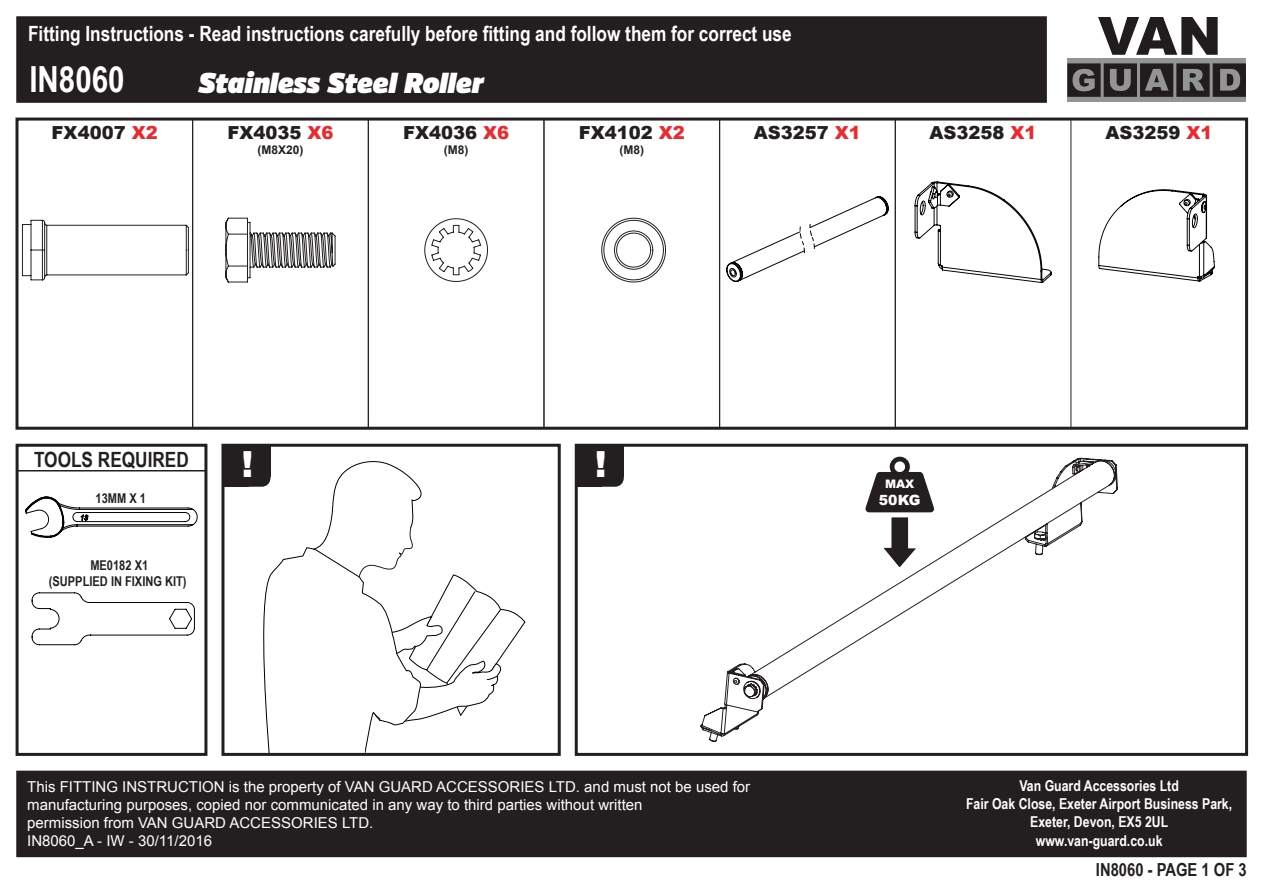
<style>
.page{position:relative;width:1263px;height:893px;background:#fff}
.page>*{position:absolute;margin:0;border:0;box-sizing:border-box;transform-origin:0 0}
.t1{font:700 36px "Arial Narrow";color:#fff}
.t2{font:900 36px "Arial";color:#fff}
.t3{font:italic 900 27px "Vinkel";color:#fff}
.t4{font:700 21px "Arial Narrow";color:#fff}
.t5{font:700 21px "Arial Narrow";color:#231f20}
.t6{font:900 18px "Arial";color:#231f20}
.t7{font:700 18px "Arial Narrow";color:#231f20}
.t8{font:15px/18px "Arial";color:#fff}
.t9{font:700 15px/18px "Arial Narrow";color:#fff;text-align:center}
.t10{font:900 14.1px "Arial";color:#fff}
.t11{font:700 13.5px/16.2px "Arial Narrow";color:#231f20;text-align:center}
.t12{font:700 12px "Arial";color:#231f20}
.t13{font:900 11.7px "Arial";color:#fff}
.s1{color:#ec2a2d}
</style>
<div class="page">
<div style="left:16px;top:771px;width:1231px;height:86px;background:#231f20"></div>
<div style="left:16px;top:16px;width:1031px;height:87px;background:#231f20;border:2px solid #231f20"></div>
<svg style="left:1098px;top:17px;width:120px;height:38px"></svg>
<div style="left:1067px;top:58px;width:179px;height:44px;background:#929496"></div>
<svg style="left:1067px;top:63px;width:179px;height:34px"></svg>
<svg style="left:225px;top:218px;width:111px;height:65px"></svg>
<svg style="left:22px;top:220px;width:167px;height:60px"></svg>
<div style="left:575px;top:444px;width:673px;height:312px;border:3px solid #231f20"></div>
<div style="left:576px;top:445px;width:48px;height:42px;background:#231f20;border-radius:9px"></div>
<div style="left:576px;top:445px;width:26px;height:42px;background:#231f20"></div>
<div style="left:576px;top:445px;width:48px;height:32px;background:#231f20"></div>
<div style="left:223px;top:445px;width:47px;height:42px;background:#231f20;border-radius:9px"></div>
<div style="left:223px;top:445px;width:25px;height:42px;background:#231f20"></div>
<div style="left:223px;top:445px;width:47px;height:32px;background:#231f20"></div>
<svg style="left:263px;top:461px;width:262px;height:291px"></svg>
<div style="left:221px;top:444px;width:340px;height:312px;border:3px solid #231f20"></div>
<div style="left:17px;top:119px;width:176px;height:310px;border:1px solid #231f20"></div>
<div style="left:16px;top:444px;width:191px;height:312px;border:3px solid #231f20"></div>
<svg style="left:25px;top:497px;width:173px;height:41px"></svg>
<div style="left:16px;top:444px;width:191px;height:27px;border:2px solid #231f20"></div>
<svg style="left:32px;top:592px;width:163px;height:53px"></svg>
<svg style="left:601px;top:218px;width:65px;height:64px"></svg>
<svg style="left:424px;top:218px;width:64px;height:64px"></svg>
<svg style="left:726px;top:196px;width:162px;height:86px"></svg>
<div style="left:192px;top:119px;width:177px;height:310px;border:1px solid #231f20"></div>
<div style="left:368px;top:119px;width:176px;height:310px;border:1px solid #231f20"></div>
<div style="left:544px;top:119px;width:176px;height:310px;border:1px solid #231f20"></div>
<div style="left:719px;top:119px;width:177px;height:310px;border:1px solid #231f20"></div>
<div style="left:895px;top:119px;width:176px;height:310px;border:1px solid #231f20"></div>
<svg style="left:915px;top:181px;width:136px;height:102px"></svg>
<svg style="left:1098px;top:189px;width:117px;height:92px"></svg>
<svg style="left:700px;top:457px;width:418px;height:285px"></svg>
<h3 class="t4" style="left:28px;top:18px;width:765px">Fitting Instructions - Read instructions carefully before fitting and follow them for correct use</h3>
<h1 class="t1" style="left:29px;top:52px;width:97px">IN8060</h1>
<h2 class="t3" style="left:198px;top:64px;width:287px">Stainless Steel Roller</h2>
<p class="t6" style="left:52px;top:120px;width:108px">FX4007 <span class="s1">X2</span></p>
<p class="t6" style="left:227px;top:120px;width:108px">FX4035 <span class="s1">X6</span></p>
<p class="t12" style="left:257px;top:141px;width:48px">(M8X20)</p>
<p class="t6" style="left:403px;top:120px;width:108px">FX4036 <span class="s1">X6</span></p>
<p class="t12" style="left:444px;top:141px;width:26px">(M8)</p>
<p class="t6" style="left:579px;top:120px;width:108px">FX4102 <span class="s1">X2</span></p>
<p class="t12" style="left:619px;top:141px;width:26px">(M8)</p>
<p class="t6" style="left:754px;top:120px;width:109px">AS3257 <span class="s1">X1</span></p>
<p class="t6" style="left:929px;top:120px;width:109px">AS3258 <span class="s1">X1</span></p>
<p class="t6" style="left:1105px;top:120px;width:109px">AS3259 <span class="s1">X1</span></p>
<h3 class="t5" style="left:34px;top:443px;width:156px">TOOLS REQUIRED</h3>
<p class="t11" style="left:96px;top:489px;width:52px">13MM X 1</p>
<p class="t11" style="left:49px;top:556px;width:139px">ME0182 X1<br>(SUPPLIED IN FIXING KIT)</p>
<h1 class="t2" style="left:241px;top:438px;width:13px">!</h1>
<h1 class="t2" style="left:595px;top:438px;width:13px">!</h1>
<p class="t13" style="left:885px;top:476px;width:31px">MAX</p>
<p class="t10" style="left:879px;top:490px;width:43px">50KG</p>
<p class="t8" style="left:27px;top:778px;width:724px">This FITTING INSTRUCTION is the property of VAN GUARD ACCESSORIES LTD. and must not be used for manufacturing purposes, copied nor communicated in any way to third parties without written<br>permission from VAN GUARD ACCESSORIES LTD.<br>IN8060_A - IW - 30/11/2016</p>
<p class="t9" style="left:966px;top:776px;width:268px">Van Guard Accessories Ltd<br>Fair Oak Close, Exeter Airport Business Park,<br>Exeter, Devon, EX5 2UL</p>
<p class="t9" style="left:1036px;top:831px;width:128px">www.van-guard.co.uk</p>
<p class="t7" style="left:1096px;top:856px;width:152px">IN8060 - PAGE 1 OF 3</p>
</div>
